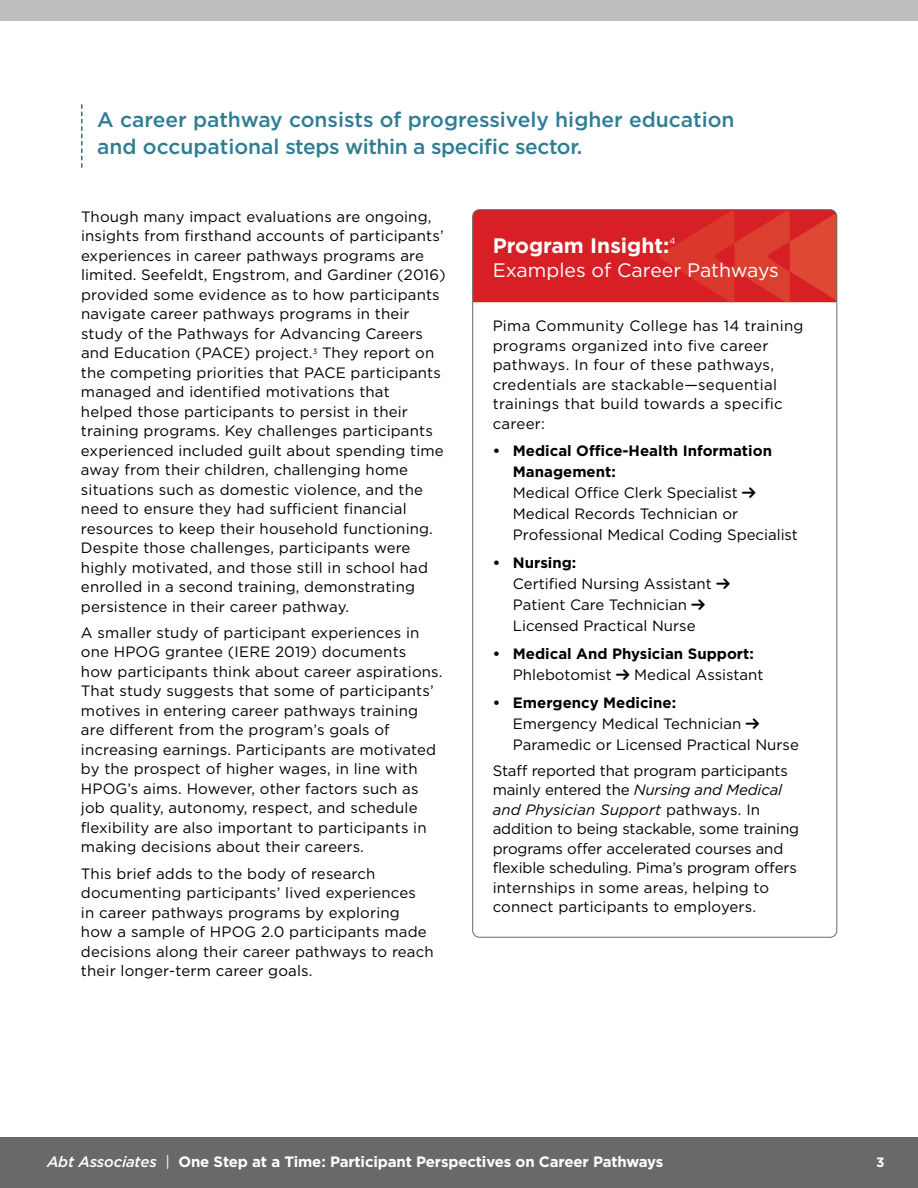
<style>
.page{position:relative;width:918px;height:1188px;background:#fff}
.page>*{position:absolute;margin:0;border:0;box-sizing:border-box;transform-origin:0 0}
.t1{font:500 21px/27px "Gotham";color:#2f7d93}
.t2{font:700 21px "Gotham";color:#fff}
.t3{font:19.5px "Gotham";color:#fff}
.t4{font:15px/19.5px "Gotham";letter-spacing:.01em;color:#000}
.t5{font:15px/19.5px "Gotham";letter-spacing:-.01em;color:#000}
.t6{font:700 15px "Gotham";letter-spacing:-.01em;color:#fff}
.t7{font:700 15px/21px "Gotham";color:#000}
.t8{font:700 13.5px "Gotham";color:#fff}
.t9{font:9px "Gotham";color:#fff}
.s1{font-weight:700}
.s2{font-weight:400}
.s3{font-style:italic}
.s4{font-weight:500;font-style:italic}
</style>
<div class="page">
<div style="left:0;top:1137px;width:918px;height:51px;background:#6a6869"></div>
<div style="left:0;top:0;width:918px;height:21px;background:#bfbebe"></div>
<svg style="left:81px;top:104px;width:1px;height:64px"></svg>
<svg style="left:473px;top:210px;width:364px;height:92px;background:#d82829"></svg>
<p class="t1" style="left:97px;top:106px;width:639px">A career pathway consists of progressively higher education and occupational steps within a specifc sector.</p>
<p class="t4" style="left:81px;top:206px;width:366px">Though many impact evaluations are ongoing, insights from frsthand accounts of participants’ experiences in career pathways programs are limited. Seefeldt, Engstrom, and Gardiner (2016) provided some evidence as to how participants navigate career pathways programs in their study of the Pathways for Advancing Careers and Education (PACE) project.<sup>3</sup> They report on the competing priorities that PACE participants managed and identifed motivations that<br>helped those participants to persist in their training programs. Key challenges participants experienced included guilt about spending time away from their children, challenging home situations such as domestic violence, and the need to ensure they had sufcient fnancial resources to keep their household functioning.<br>Despite those challenges, participants were highly motivated, and those still in school had enrolled in a second training, demonstrating persistence in their career pathway.</p>
<p class="t4" style="left:81px;top:622px;width:363px">A smaller study of participant experiences in one HPOG grantee (IERE 2019) documents<br>how participants think about career aspirations.<br>That study suggests that some of participants’ motives in entering career pathways training are diferent from the program’s goals of increasing earnings. Participants are motivated by the prospect of higher wages, in line with HPOG’s aims. However, other factors such as job quality, autonomy, respect, and schedule fexibility are also important to participants in making decisions about their careers.</p>
<p class="t4" style="left:81px;top:863px;width:354px">This brief adds to the body of research documenting participants’ lived experiences<br>in career pathways programs by exploring how a sample of HPOG 2.0 participants made decisions along their career pathways to reach their longer-term career goals.</p>
<p class="t2" style="left:493px;top:232px;width:178px">Program Insight:</p>
<p class="t9" style="left:669px;top:235px;width:8px">4</p>
<p class="t3" style="left:493px;top:258px;width:288px">Examples of Career Pathways</p>
<p class="t4" style="left:493px;top:316px;width:312px">Pima Community College has 14 training programs organized into fve career pathways. In four of these pathways, credentials are stackable—sequential trainings that build towards a specifc career:</p>
<p class="t4" style="left:513px;top:440px;width:287px;line-height:21px;text-indent:-20px"><span class="s1">• Medical Ofce-Health Information<br>Management:<br></span>Medical Ofce Clerk Specialist<br>Medical Records Technician or<br>Professional Medical Coding Specialist</p>
<p class="t4" style="left:513px;top:552px;width:200px;line-height:21px;text-indent:-20px"><span class="s1">• Nursing:<br></span>Certifed Nursing Assistant<br>Patient Care Technician<br>Licensed Practical Nurse</p>
<p class="t7" style="left:513px;top:643px;width:242px;text-indent:-20px">• Medical And Physician Support:<br><span class="s2">Phlebotomist</span></p>
<p class="t4" style="left:634px;top:665px;width:131px">Medical Assistant</p>
<p class="t4" style="left:513px;top:692px;width:288px;line-height:21px;text-indent:-20px"><span class="s1">• Emergency Medicine:<br></span>Emergency Medical Technician<br>Paramedic or Licensed Practical Nurse</p>
<p class="t5" style="left:493px;top:761px;width:308px">Staf reported that program participants mainly entered the <span class="s3">Nursing and Medical and Physician Support</span> pathways. In addition to being stackable, some training programs ofer accelerated courses and fexible scheduling. Pima’s program ofers internships in some areas, helping to connect participants to employers.</p>
<p class="t6" style="left:47px;top:1152px;width:618px"><span class="s4">Abt Associates</span> <span class="s2">|</span> One Step at a Time: Participant Perspectives on Career Pathways</p>
<p class="t8" style="left:876px;top:1153px;width:10px">3</p>
</div>
